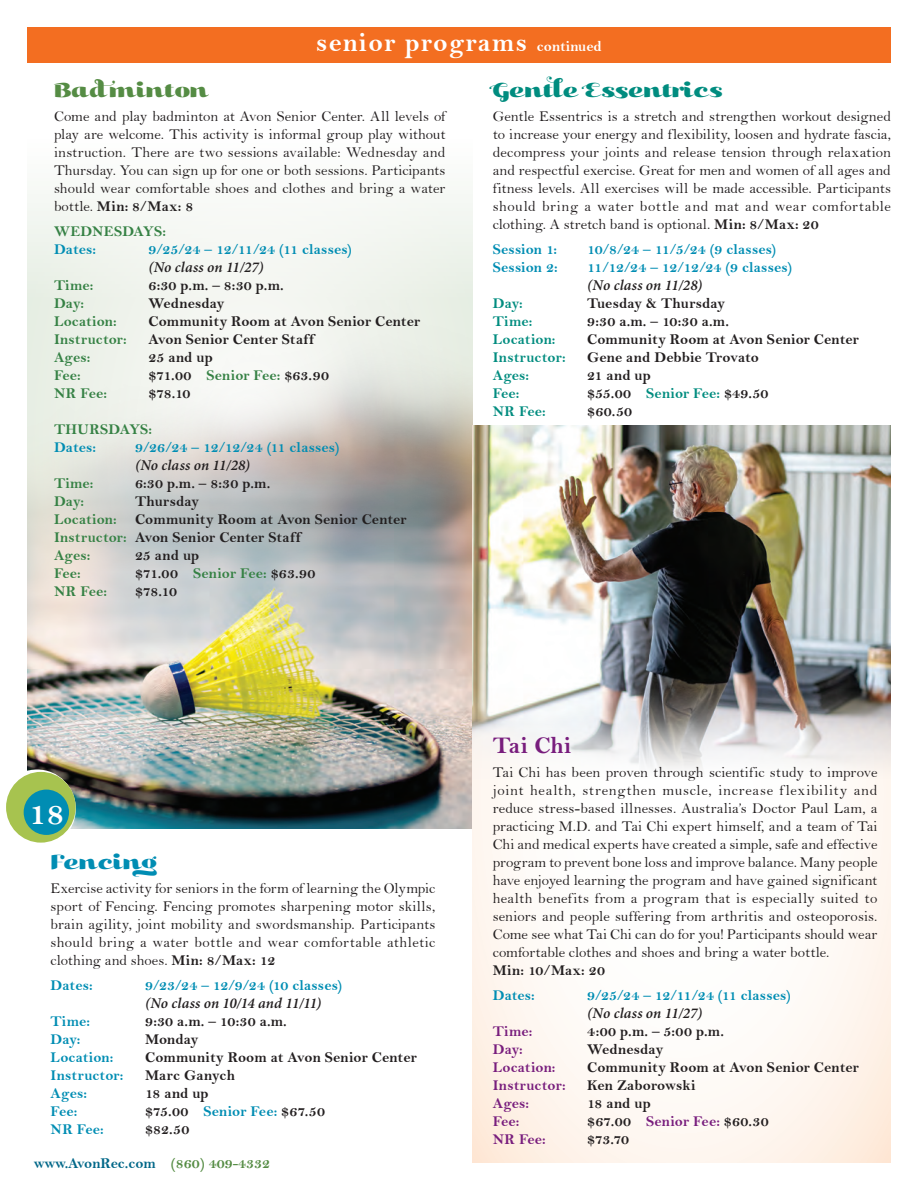
<style>
.page{position:relative;width:918px;height:1188px;background:#fff}
.page>*{position:absolute;margin:0;border:0;box-sizing:border-box;transform-origin:0 0}
.t1{font:34.35px "Bell MT Bold";color:#fff}
.t2{font:27px "Bell MT Bold";letter-spacing:.05em;color:#fff}
.t3{font:24px "Kari Display Pro";letter-spacing:.02em;color:#008c7f}
.t4{font:24px "Kari Display Pro";letter-spacing:.02em;color:#558c44}
.t5{font:24px "Kari Display Pro";letter-spacing:.015em;color:#008db3}
.t6{font:24px "Bell MT Bold";letter-spacing:.01em;color:#781d7d}
.t7{font:15px/18px "Bell";letter-spacing:.01em;color:#231f20;text-align:justify}
.t8{font:15px/18px "Bell MT Bold";letter-spacing:.005em;color:#231f20}
.t9{font:15px "Bell MT Bold";letter-spacing:.005em;color:#008db3}
.t10{font:italic 600 15px "Minion Pro";letter-spacing:.01em;color:#231f20}
.t11{font:15px "Bell MT Bold";letter-spacing:.005em;color:#358144}
.t12{font:15px "Bell MT Bold";letter-spacing:.005em;color:#008c7f}
.t13{font:15px "Bell MT Bold";letter-spacing:.005em;color:#781d7d}
.t14{font:15px "Bell MT Bold";color:#016788}
.t15{font:15px "Bell MT Bold";letter-spacing:.025em;color:#231f20}
.s1{font-size:15px}
.s2{font-family:"Bell"}
.s3{color:#358144}
.s4{font-family:"Bell MT Bold"}
.s5{color:#008c7f}
.s6{color:#008db3}
.s7{color:#558c44}
.s8{color:#781d7d}
</style>
<div class="page">
<div style="left:27px;top:194px;width:445px;height:106px;background:#f3f6f1"></div>
<img style="left:27px;top:300px;width:445px;height:529px">
<div style="left:27px;top:27px;width:864px;height:36px;background:#f36e21"></div>
<svg style="left:6px;top:769px;width:70px;height:73px"></svg>
<div style="left:6px;top:772px;width:70px;height:71px;background:#a7c34f;border-radius:50%"></div>
<div style="left:24px;top:790px;width:45px;height:45px;background:#008db3;border-radius:50%"></div>
<svg style="left:472px;top:810px;width:419px;height:352px"></svg>
<img style="left:472px;top:426px;width:419px;height:384px">
<h2 class="t2" style="left:316px;top:26px;width:287px">senior programs <span class="s1">continued</span></h2>
<h3 class="t4" style="left:54px;top:74px;width:157px">Badminton</h3>
<p class="t7" style="left:54px;top:108px;width:393px">Come and play badminton at Avon Senior Center. All levels of play are welcome. This activity is informal group play without instruction. There are two sessions available: Wednesday and Thursday. You can sign up for one or both sessions. Participants should wear comfortable shoes and clothes and bring a water</p>
<p class="t8" style="left:54px;top:194px;width:141px;line-height:24.8px"><span class="s2">bottle.</span> Min: 8/Max: 8<br><span class="s3">WEDNESDAYS:</span></p>
<p class="t9" style="left:54px;top:240px;width:44px">Dates:</p>
<p class="t9" style="left:148px;top:240px;width:205px">9/25/24 – 12/11/24 (11 classes)</p>
<p class="t10" style="left:148px;top:257px;width:117px">(No class on 11/27)</p>
<p class="t11" style="left:54px;top:276px;width:41px">Time:</p>
<p class="t8" style="left:148px;top:276px;width:137px">6:30 p.m. – 8:30 p.m.</p>
<p class="t11" style="left:54px;top:294px;width:31px">Day:</p>
<p class="t8" style="left:148px;top:294px;width:77px">Wednesday</p>
<p class="t11" style="left:54px;top:312px;width:64px">Location:</p>
<p class="t8" style="left:148px;top:312px;width:273px">Community Room at Avon Senior Center</p>
<p class="t11" style="left:54px;top:330px;width:74px">Instructor:</p>
<p class="t8" style="left:148px;top:330px;width:167px">Avon Senior Center Staff</p>
<p class="t11" style="left:54px;top:348px;width:38px">Ages:</p>
<p class="t8" style="left:148px;top:348px;width:66px">25 and up</p>
<p class="t11" style="left:54px;top:366px;width:28px">Fee:</p>
<p class="t8" style="left:148px;top:366px;width:182px">$71.00 <span class="s3">Senior Fee:</span> $63.90</p>
<p class="t11" style="left:54px;top:384px;width:55px">NR Fee:</p>
<p class="t8" style="left:149px;top:384px;width:43px">$78.10</p>
<p class="t11" style="left:54px;top:420px;width:100px">THURSDAYS:</p>
<p class="t9" style="left:54px;top:438px;width:44px">Dates:</p>
<p class="t9" style="left:135px;top:438px;width:206px">9/26/24 – 12/12/24 (11 classes)</p>
<p class="t10" style="left:135px;top:455px;width:117px">(No class on 11/28)</p>
<p class="t11" style="left:54px;top:474px;width:41px">Time:</p>
<p class="t8" style="left:135px;top:474px;width:137px">6:30 p.m. – 8:30 p.m.</p>
<p class="t11" style="left:54px;top:492px;width:31px">Day:</p>
<p class="t8" style="left:54px;top:492px;width:354px;text-indent:81px">Thursday<br><span class="s3">Location:</span> Community Room at Avon Senior Center<br><span class="s3">Instructor:</span> Avon Senior Center Staff<br><span class="s3">Ages:</span></p>
<p class="t8" style="left:135px;top:546px;width:66px">25 and up</p>
<p class="t11" style="left:54px;top:564px;width:28px">Fee:</p>
<p class="t8" style="left:135px;top:564px;width:182px">$71.00 <span class="s3">Senior Fee:</span> $63.90</p>
<p class="t11" style="left:54px;top:582px;width:55px">NR Fee:</p>
<p class="t8" style="left:135px;top:582px;width:43px">$78.10</p>
<h3 class="t3" style="left:493px;top:74px;width:232px">Gentle Essentrics</h3>
<p class="t7" style="left:493px;top:108px;width:400px">Gentle Essentrics is a stretch and strengthen workout designed to increase your energy and flexibility, loosen and hydrate fascia, decompress your joints and release tension through relaxation and respectful exercise. Great for men and women of all ages and fitness levels. All exercises will be made accessible. Participants should bring a water bottle and mat and wear comfortable clothing. A stretch band is optional. <span class="s4">Min: 8/Max: 20</span></p>
<p class="t9" style="left:493px;top:240px;width:66px">Session 1:</p>
<p class="t9" style="left:587px;top:240px;width:191px">10/8/24 – 11/5/24 (9 classes)</p>
<p class="t9" style="left:493px;top:258px;width:67px">Session 2:</p>
<p class="t9" style="left:587px;top:258px;width:206px">11/12/24 – 12/12/24 (9 classes)</p>
<p class="t10" style="left:587px;top:275px;width:117px">(No class on 11/28)</p>
<p class="t12" style="left:493px;top:294px;width:31px">Day:</p>
<p class="t8" style="left:587px;top:294px;width:139px">Tuesday &amp; Thursday</p>
<p class="t12" style="left:493px;top:312px;width:41px">Time:</p>
<p class="t8" style="left:587px;top:312px;width:143px">9:30 a.m. – 10:30 a.m.</p>
<p class="t12" style="left:493px;top:330px;width:64px">Location:</p>
<p class="t8" style="left:587px;top:330px;width:273px">Community Room at Avon Senior Center</p>
<p class="t12" style="left:493px;top:348px;width:74px">Instructor:</p>
<p class="t8" style="left:587px;top:348px;width:173px">Gene and Debbie Trovato</p>
<p class="t12" style="left:493px;top:366px;width:38px">Ages:</p>
<p class="t8" style="left:587px;top:366px;width:65px">21 and up</p>
<p class="t12" style="left:493px;top:384px;width:28px">Fee:</p>
<p class="t8" style="left:587px;top:384px;width:183px">$55.00 <span class="s5">Senior Fee:</span> $49.50</p>
<p class="t12" style="left:493px;top:402px;width:55px">NR Fee:</p>
<p class="t8" style="left:587px;top:402px;width:46px">$60.50</p>
<h1 class="t1" style="left:28px;top:793px;width:38px">18</h1>
<h3 class="t5" style="left:51px;top:846px;width:108px">Fencing</h3>
<p class="t7" style="left:51px;top:879px;width:386px">Exercise activity for seniors in the form of learning the Olympic sport of Fencing. Fencing promotes sharpening motor skills, brain agility, joint mobility and swordsmanship. Participants should bring a water bottle and wear comfortable athletic clothing and shoes. <span class="s4">Min: 8/Max: 12</span></p>
<p class="t9" style="left:51px;top:976px;width:44px">Dates:</p>
<p class="t9" style="left:145px;top:976px;width:199px">9/23/24 – 12/9/24 (10 classes)</p>
<p class="t10" style="left:145px;top:993px;width:178px">(No class on 10/14 and 11/11)</p>
<p class="t9" style="left:51px;top:1012px;width:41px">Time:</p>
<p class="t8" style="left:145px;top:1012px;width:143px">9:30 a.m. – 10:30 a.m.</p>
<p class="t9" style="left:51px;top:1030px;width:31px">Day:</p>
<p class="t8" style="left:145px;top:1030px;width:55px">Monday</p>
<p class="t9" style="left:51px;top:1048px;width:64px">Location:</p>
<p class="t8" style="left:145px;top:1048px;width:273px">Community Room at Avon Senior Center</p>
<p class="t9" style="left:51px;top:1066px;width:74px">Instructor:</p>
<p class="t8" style="left:145px;top:1066px;width:91px">Marc Ganych</p>
<p class="t9" style="left:51px;top:1084px;width:38px">Ages:</p>
<p class="t8" style="left:145px;top:1084px;width:65px">18 and up</p>
<p class="t9" style="left:51px;top:1102px;width:28px">Fee:</p>
<p class="t8" style="left:145px;top:1102px;width:181px">$75.00 <span class="s6">Senior Fee:</span> $67.50</p>
<p class="t9" style="left:51px;top:1120px;width:55px">NR Fee:</p>
<p class="t8" style="left:145px;top:1120px;width:46px">$82.50</p>
<p class="t14" style="left:34px;top:1154px;width:238px">www.AvonRec.com <span class="s7">(860) 409-4332</span></p>
<h3 class="t6" style="left:493px;top:731px;width:80px">Tai Chi</h3>
<p class="t7" style="left:493px;top:763px;width:386px">Tai Chi has been proven through scientific study to improve joint health, strengthen muscle, increase flexibility and reduce stress-based illnesses. Australia’s Doctor Paul Lam, a practicing M.D. and Tai Chi expert himself, and a team of Tai Chi and medical experts have created a simple, safe and effective program to prevent bone loss and improve balance. Many people have enjoyed learning the program and have gained significant health benefits from a program that is especially suited to seniors and people suffering from arthritis and osteoporosis.<br>Come see what Tai Chi can do for you! Participants should wear comfortable clothes and shoes and bring a water bottle.</p>
<p class="t15" style="left:493px;top:962px;width:114px">Min: 10/Max: 20</p>
<p class="t9" style="left:493px;top:986px;width:44px">Dates:</p>
<p class="t9" style="left:587px;top:986px;width:205px">9/25/24 – 12/11/24 (11 classes)</p>
<p class="t10" style="left:587px;top:1003px;width:117px">(No class on 11/27)</p>
<p class="t13" style="left:493px;top:1022px;width:41px">Time:</p>
<p class="t8" style="left:587px;top:1022px;width:138px">4:00 p.m. – 5:00 p.m.</p>
<p class="t13" style="left:493px;top:1040px;width:31px">Day:</p>
<p class="t8" style="left:587px;top:1040px;width:77px">Wednesday</p>
<p class="t13" style="left:493px;top:1058px;width:64px">Location:</p>
<p class="t8" style="left:587px;top:1058px;width:273px">Community Room at Avon Senior Center</p>
<p class="t13" style="left:493px;top:1076px;width:74px">Instructor:</p>
<p class="t8" style="left:587px;top:1076px;width:110px">Ken Zaborowski</p>
<p class="t13" style="left:493px;top:1094px;width:38px">Ages:</p>
<p class="t8" style="left:587px;top:1094px;width:65px">18 and up</p>
<p class="t13" style="left:493px;top:1112px;width:28px">Fee:</p>
<p class="t8" style="left:587px;top:1112px;width:183px">$67.00 <span class="s8">Senior Fee:</span> $60.30</p>
<p class="t13" style="left:493px;top:1130px;width:55px">NR Fee:</p>
<p class="t8" style="left:587px;top:1130px;width:43px">$73.70</p>
</div>
